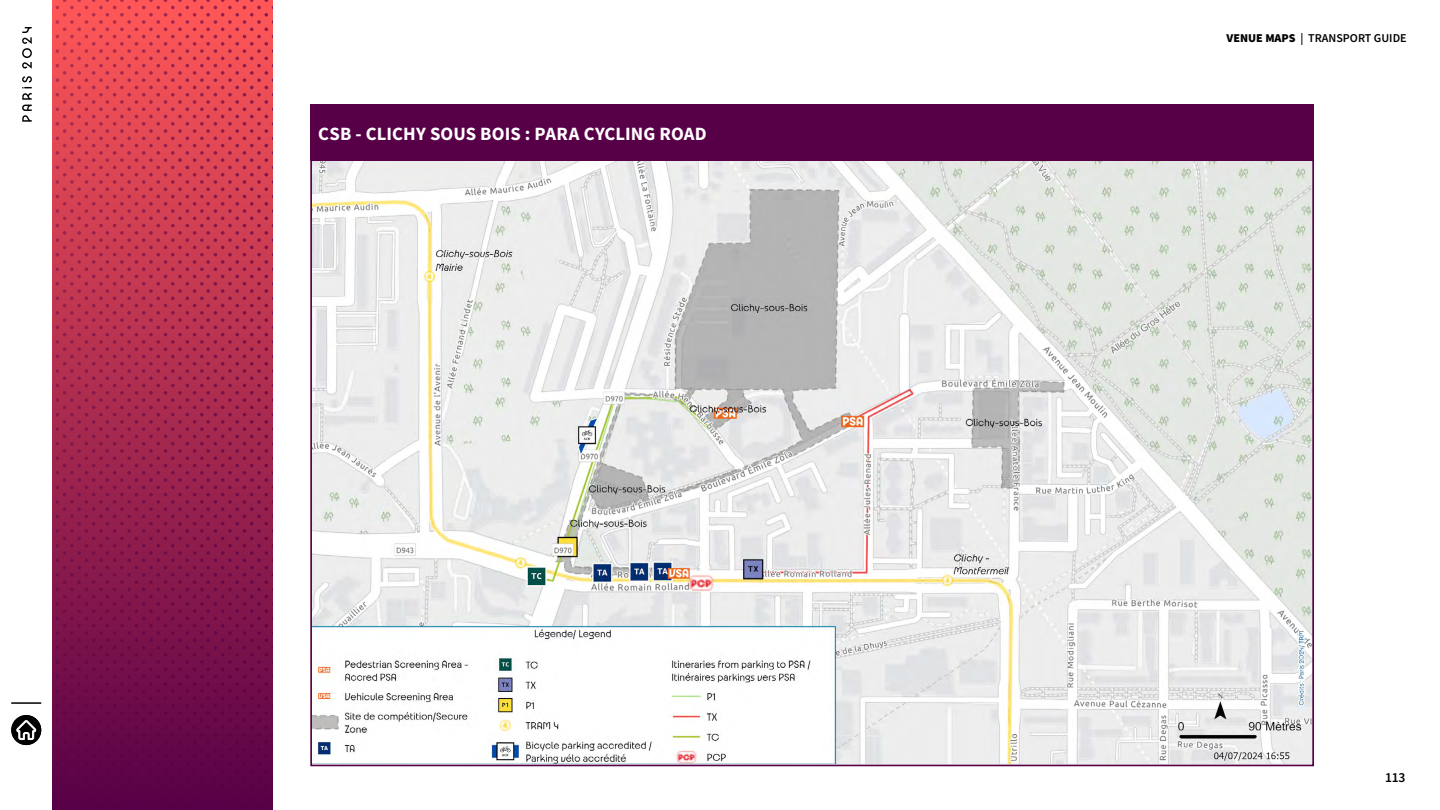
<style>
.page{position:relative;width:1440px;height:810px;background:#fff}
.page>*{position:absolute;margin:0;border:0;box-sizing:border-box;transform-origin:0 0}
.t1{font:700 18.75px "Source Sans Pro";letter-spacing:.005em;color:#fff}
.t2{font:600 13.5px "Source Sans Pro";color:#000}
.t3{font:600 12px "Source Sans Pro";color:#000}
.s1{font-weight:900}
</style>
<div class="page">
<svg style="left:52px;top:0;width:221px;height:809px;background:#ab2b4f"></svg>
<img style="left:313px;top:161px;width:998px;height:602px">
<div style="left:310px;top:105px;width:1004px;height:56px;background:#570047"></div>
<svg style="left:22px;top:76px;width:10px;height:46px"></svg>
<svg style="left:22px;top:27px;width:10px;height:42px"></svg>
<hr style="left:11px;top:702px;width:30px;height:2px;background:#000">
<div style="left:11px;top:715px;width:30px;height:30px;background:#000;border-radius:50%"></div>
<svg style="left:17px;top:720px;width:20px;height:20px"></svg>
<p class="t1" style="left:318px;top:121px;width:390px">CSB - CLICHY SOUS BOIS : PARA CYCLING ROAD</p>
<p class="t3" style="left:1227px;top:30px;width:182px"><span class="s1">VENUE MAPS</span> | TRANSPORT GUIDE</p>
<p class="t2" style="left:1385px;top:768px;width:22px">113</p>
</div>
